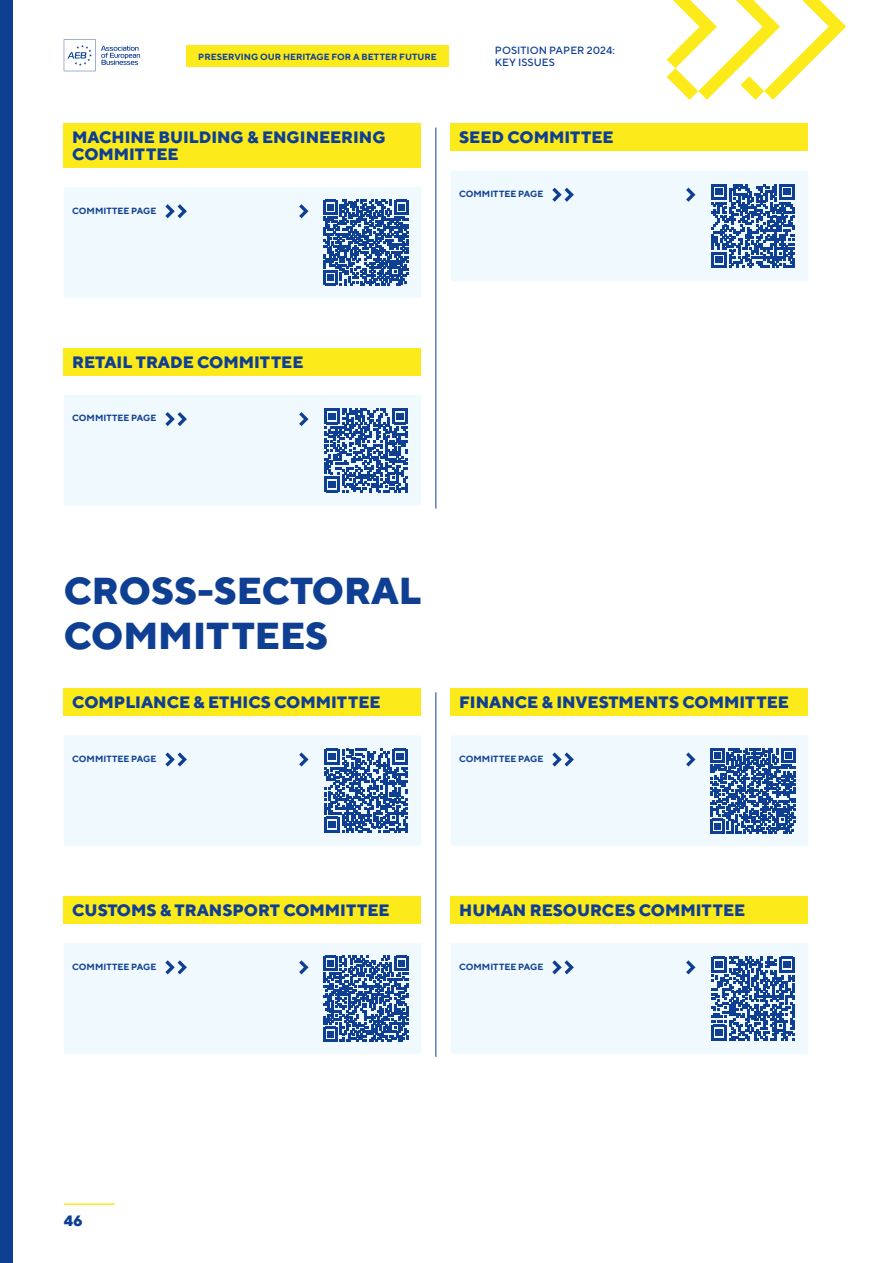
<style>
.page{position:relative;width:893px;height:1263px;background:#fff}
.page>*{position:absolute;margin:0;border:0;box-sizing:border-box;transform-origin:0 0}
.t1{font:800 37.5px/45px "TT Norms";color:#0f3f93}
.t2{font:800 16.5px/16.5px "TT Norms";color:#0f3f93}
.t3{font:800 15px "TT Norms";color:#0f3f93}
.t4{font:500 10.5px/12px "TT Norms";color:#0f3f93}
.t5{font:700 9px "TT Norms";color:#0f3f93}
</style>
<div class="page">
<div style="left:64px;top:123px;width:357px;height:45px;background:#fcea1b"></div>
<div style="left:64px;top:348px;width:357px;height:28px;background:#fcea1b"></div>
<svg style="left:64px;top:187px;width:357px;height:111px"></svg>
<svg style="left:64px;top:395px;width:357px;height:110px"></svg>
<div style="left:451px;top:123px;width:357px;height:28px;background:#fcea1b"></div>
<svg style="left:451px;top:171px;width:357px;height:110px"></svg>
<div style="left:64px;top:688px;width:357px;height:28px;background:#fcea1b"></div>
<div style="left:64px;top:896px;width:357px;height:28px;background:#fcea1b"></div>
<svg style="left:64px;top:736px;width:357px;height:110px"></svg>
<svg style="left:64px;top:943px;width:357px;height:111px"></svg>
<div style="left:451px;top:688px;width:357px;height:28px;background:#fcea1b"></div>
<div style="left:451px;top:896px;width:357px;height:28px;background:#fcea1b"></div>
<svg style="left:451px;top:736px;width:357px;height:110px"></svg>
<svg style="left:451px;top:943px;width:357px;height:111px"></svg>
<hr style="left:436px;top:128px;width:1px;height:381px;background:#0f3f93">
<hr style="left:436px;top:692px;width:1px;height:365px;background:#0f3f93">
<hr style="left:64px;top:1203px;width:51px;height:2px;background:#fcea1b">
<div style="left:0;top:0;width:13px;height:1263px;background:#0f3f93"></div>
<svg style="left:64px;top:39px;width:76px;height:32px"></svg>
<svg style="left:666px;top:0;width:180px;height:100px"></svg>
<div style="left:186px;top:46px;width:263px;height:21px;background:#fcea1b"></div>
<p class="t5" style="left:198px;top:51px;width:240px">PRESERVING OUR HERITAGE FOR A BETTER FUTURE</p>
<p class="t4" style="left:495px;top:44px;width:121px">POSITION PAPER 2024:<br>KEY ISSUES</p>
<p class="t2" style="left:72px;top:129px;width:315px">MACHINE BUILDING &amp; ENGINEERING<br>COMMITTEE</p>
<p class="t5" style="left:72px;top:205px;width:86px">COMMITTEE PAGE</p>
<p class="t2" style="left:72px;top:353px;width:233px">RETAIL TRADE COMMITTEE</p>
<p class="t5" style="left:72px;top:413px;width:86px">COMMITTEE PAGE</p>
<p class="t2" style="left:459px;top:129px;width:156px">SEED COMMITTEE</p>
<p class="t5" style="left:459px;top:188px;width:86px">COMMITTEE PAGE</p>
<h1 class="t1" style="left:64px;top:568px;width:359px">CROSS-SECTORAL<br>COMMITTEES</h1>
<p class="t2" style="left:72px;top:694px;width:310px">COMPLIANCE &amp; ETHICS COMMITTEE</p>
<p class="t5" style="left:72px;top:753px;width:86px">COMMITTEE PAGE</p>
<p class="t2" style="left:459px;top:694px;width:331px">FINANCE &amp; INVESTMENTS COMMITTEE</p>
<p class="t5" style="left:459px;top:753px;width:86px">COMMITTEE PAGE</p>
<p class="t2" style="left:72px;top:901px;width:319px">CUSTOMS &amp; TRANSPORT COMMITTEE</p>
<p class="t5" style="left:72px;top:961px;width:86px">COMMITTEE PAGE</p>
<p class="t2" style="left:459px;top:901px;width:287px">HUMAN RESOURCES COMMITTEE</p>
<p class="t5" style="left:459px;top:961px;width:86px">COMMITTEE PAGE</p>
<p class="t3" style="left:64px;top:1211px;width:20px">46</p>
</div>
